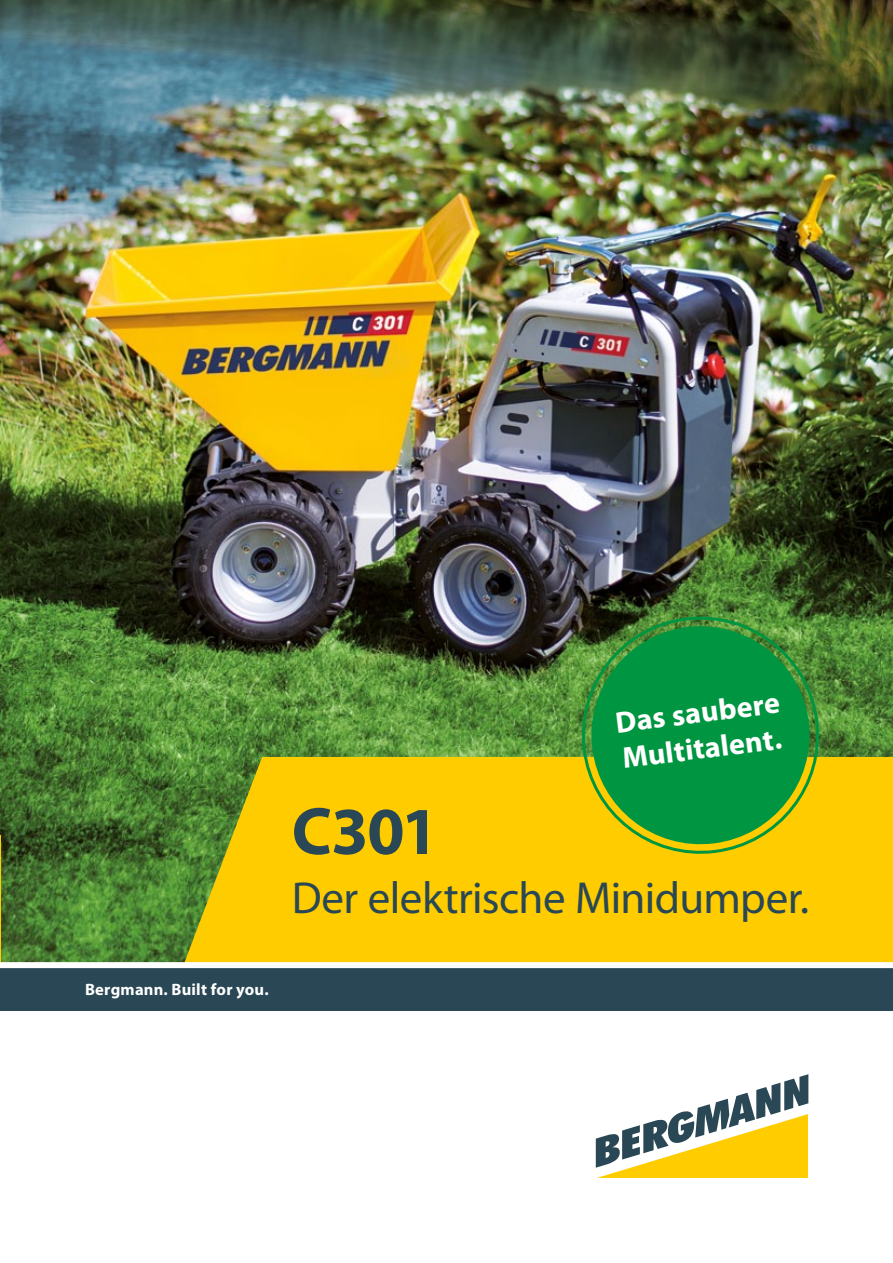
<style>
.page{position:relative;width:893px;height:1263px;background:#fff}
.page>*{position:absolute;margin:0;border:0;box-sizing:border-box;transform-origin:0 0}
.t1{font:700 67.5px "Myriad Pro";color:#294754}
.t2{font:45px "Myriad Pro";letter-spacing:-.01em;color:#294754}
.t3{font:700 30px/36px "Myriad Pro";color:#fff}
.t4{font:700 16.5px "Myriad Pro";letter-spacing:.015em;color:#fff}
</style>
<div class="page">
<img style="left:0;top:0;width:893px;height:962px">
<svg style="left:169px;top:757px;width:724px;height:205px;background:#eec504"></svg>
<div style="left:0;top:968px;width:893px;height:42px;background:#294754"></div>
<svg style="left:596px;top:1074px;width:212px;height:104px"></svg>
<svg style="left:576px;top:611px;width:249px;height:248px;background:#949e1d"></svg>
<svg style="left:585px;top:620px;width:231px;height:231px;background:#2c9a37"></svg>
<hr style="left:0;top:836px;width:1px;height:127px;background:#fc0">
<div style="left:0;top:962px;width:893px;height:6px;background:#fff"></div>
<p class="t4" style="left:85px;top:979px;width:185px">Bergmann. Built for you.</p>
<p class="t3" style="left:613px;top:704px;width:167px;rotate:-7deg">Das saubere<br>Multitalent.</p>
<h1 class="t1" style="left:292px;top:787px;width:148px">C301</h1>
<p class="t2" style="left:292px;top:870px;width:519px">Der elektrische Minidumper.</p>
</div>
